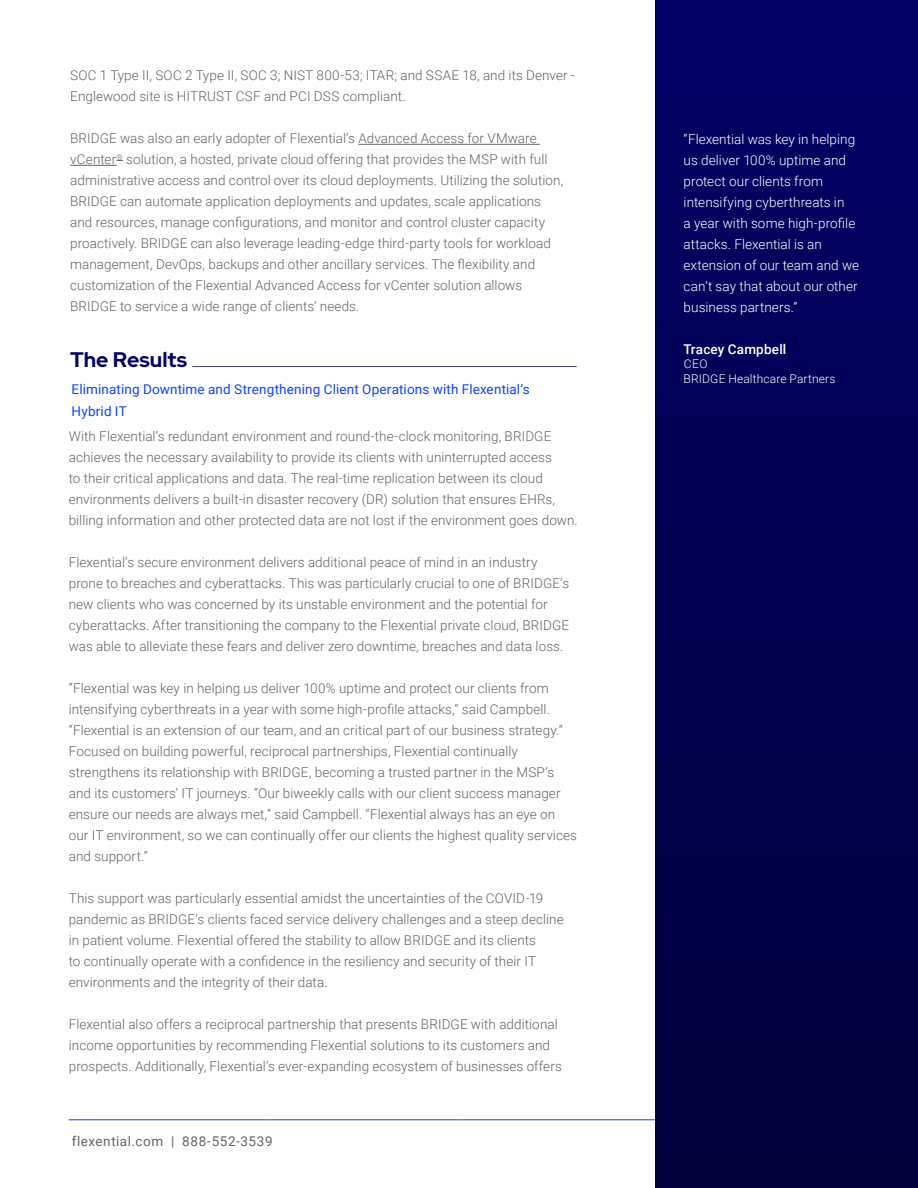
<style>
.page{position:relative;width:918px;height:1188px;background:#fff}
.page>*{position:absolute;margin:0;border:0;box-sizing:border-box;transform-origin:0 0}
.t1{font:700 21px "Red Hat Display";color:#006}
.t2{font:300 13.5px/21px "Roboto";letter-spacing:.005em;color:#636466}
.t3{font:300 13.5px/21px "Roboto";letter-spacing:.005em;color:#fff}
.t4{font:13.5px/21px "Roboto";letter-spacing:.01em;color:#0c44ff}
.t5{font:13.5px "Roboto";letter-spacing:.04em;color:#636466}
.t6{font:500 13.5px "Roboto";letter-spacing:.015em;color:#fff}
.t7{font:300 12px/14.4px "Roboto";letter-spacing:.015em;color:#fff}
</style>
<div class="page">
<hr style="left:460px;top:1119px;width:196px;height:1px;background:#0c44ff">
<hr style="left:264px;top:1119px;width:196px;height:1px;background:#0c44ff">
<hr style="left:69px;top:1119px;width:195px;height:1px;background:#0c44ff">
<div style="left:656px;top:0;width:262px;height:1188px;background:linear-gradient(to bottom,#000065,#03003a)"></div>
<hr style="left:192px;top:366px;width:385px;height:1px;background:#006">
<hr style="left:358px;top:144px;width:182px;height:1px;background:#636466">
<hr style="left:70px;top:165px;width:47px;height:1px;background:#636466">
<p class="t2" style="left:70px;top:65px;width:506px">SOC 1 Type II, SOC 2 Type II, SOC 3; NIST 800-53; ITAR; and SSAE 18, and its Denver -<br>Englewood site is HITRUST CSF and PCI DSS compliant.</p>
<p class="t2" style="left:70px;top:128px;width:495px">BRIDGE was also an early adopter of Flexential’s Advanced Access for VMware vCenter<sup>®</sup> solution, a hosted, private cloud offering that provides the MSP with full administrative access and control over its cloud deployments. Utilizing the solution, BRIDGE can automate application deployments and updates, scale applications and resources, manage configurations, and monitor and control cluster capacity proactively. BRIDGE can also leverage leading-edge third-party tools for workload management, DevOps, backups and other ancillary services. The flexibility and customization of the Flexential Advanced Access for vCenter solution allows BRIDGE to service a wide range of clients’ needs.</p>
<h1 class="t1" style="left:70px;top:345px;width:118px">The Results</h1>
<p class="t4" style="left:72px;top:379px;width:460px">Eliminating Downtime and Strengthening Client Operations with Flexential’s<br>Hybrid IT</p>
<p class="t2" style="left:69px;top:425px;width:511px">With Flexential’s redundant environment and round-the-clock monitoring, BRIDGE achieves the necessary availability to provide its clients with uninterrupted access<br>to their critical applications and data. The real-time replication between its cloud environments delivers a built-in disaster recovery (DR) solution that ensures EHRs, billing information and other protected data are not lost if the environment goes down.</p>
<p class="t2" style="left:69px;top:551px;width:502px">Flexential’s secure environment delivers additional peace of mind in an industry prone to breaches and cyberattacks. This was particularly crucial to one of BRIDGE’s new clients who was concerned by its unstable environment and the potential for cyberattacks. After transitioning the company to the Flexential private cloud, BRIDGE was able to alleviate these fears and deliver zero downtime, breaches and data loss.</p>
<p class="t2" style="left:69px;top:677px;width:510px">“Flexential was key in helping us deliver 100% uptime and protect our clients from intensifying cyberthreats in a year with some high-profile attacks,” said Campbell. “Flexential is an extension of our team, and an critical part of our business strategy.” Focused on building powerful, reciprocal partnerships, Flexential continually strengthens its relationship with BRIDGE, becoming a trusted partner in the MSP’s and its customers’ IT journeys. “Our biweekly calls with our client success manager ensure our needs are always met,” said Campbell. “Flexential always has an eye on our IT environment, so we can continually offer our clients the highest quality services and support.”</p>
<p class="t2" style="left:69px;top:887px;width:497px">This support was particularly essential amidst the uncertainties of the COVID-19 pandemic as BRIDGE’s clients faced service delivery challenges and a steep decline in patient volume. Flexential offered the stability to allow BRIDGE and its clients<br>to continually operate with a confidence in the resiliency and security of their IT environments and the integrity of their data.</p>
<p class="t2" style="left:69px;top:1013px;width:495px">Flexential also offers a reciprocal partnership that presents BRIDGE with additional income opportunities by recommending Flexential solutions to its customers and prospects. Additionally, Flexential’s ever-expanding ecosystem of businesses offers</p>
<p class="t5" style="left:72px;top:1132px;width:202px">flexential.com | 888-552-3539</p>
<p class="t3" style="left:684px;top:128px;width:177px">“Flexential was key in helping us deliver 100% uptime and protect our clients from intensifying cyberthreats in<br>a year with some high-profile attacks. Flexential is an extension of our team and we can’t say that about our other business partners.”</p>
<p class="t6" style="left:684px;top:340px;width:104px">Tracey Campbell</p>
<p class="t7" style="left:684px;top:357px;width:153px">CEO<br>BRIDGE Healthcare Partners</p>
</div>
